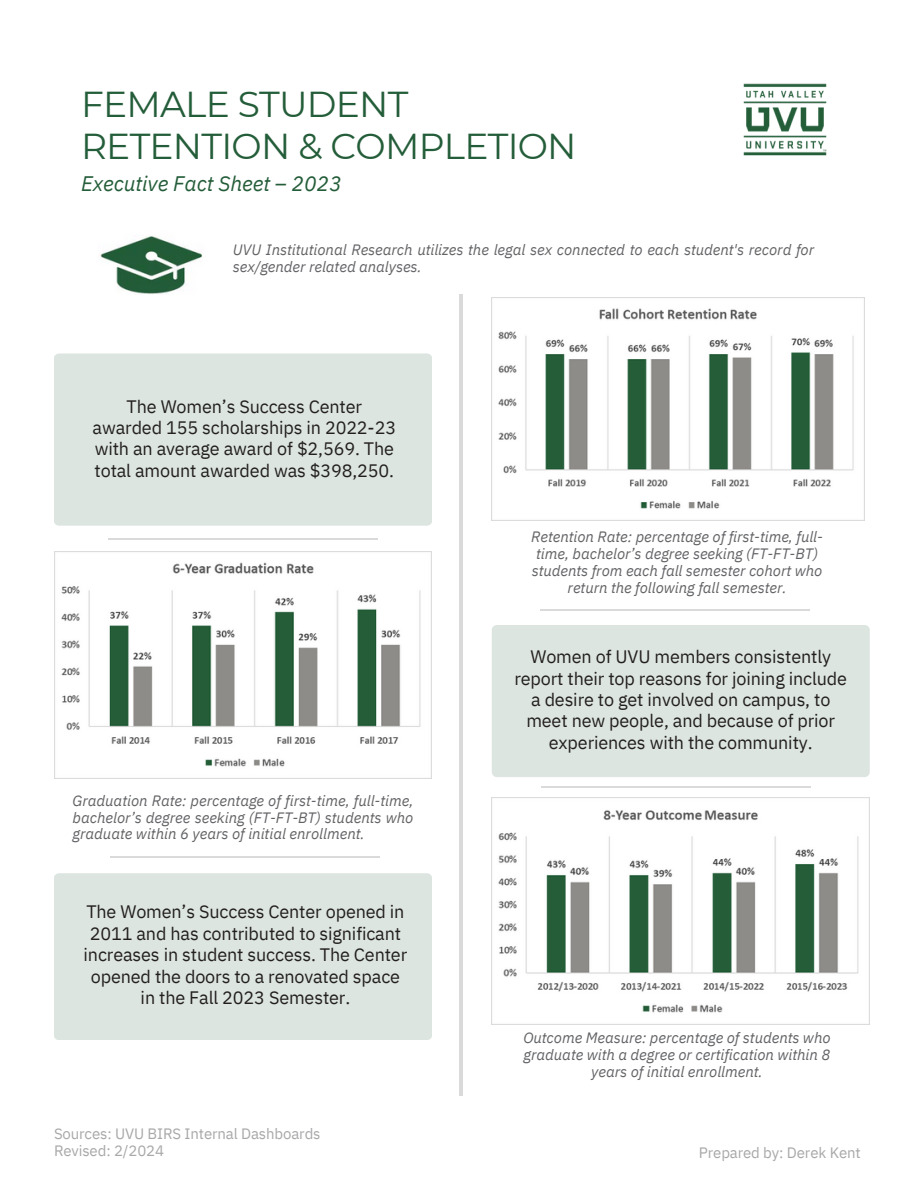
<style>
.page{position:relative;width:918px;height:1188px;background:#fff}
.page>*{position:absolute;margin:0;border:0;box-sizing:border-box;transform-origin:0 0}
.t1{font:36px/42.8px "Montserrat";letter-spacing:-.02em;color:#245d39}
.t2{font:italic 21px "IBM Plex Sans";letter-spacing:-.005em;color:#245d39}
.t3{font:18px/21.3px "IBM Plex Sans";letter-spacing:-.01em;color:#231f20;text-align:center}
.t4{font:italic 15px/16.8px "IBM Plex Sans";letter-spacing:-.005em;color:#626366;text-align:center}
.t5{font:15px "IBM Plex Sans";letter-spacing:-.01em;color:#a8a8aa}
</style>
<div class="page">
<div style="left:54px;top:353px;width:378px;height:173px;background:#dce5df"></div>
<div style="left:54px;top:873px;width:378px;height:167px;background:#dce5df"></div>
<div style="left:492px;top:625px;width:378px;height:152px;background:#dce5df;border-radius:5px"></div>
<img style="left:743px;top:83px;width:84px;height:73px">
<hr style="left:108px;top:538px;width:270px;height:1px;background:#dbdada">
<hr style="left:110px;top:857px;width:270px;height:1px;background:#dbdada">
<hr style="left:540px;top:610px;width:270px;height:1px;background:#dbdada">
<hr style="left:541px;top:786px;width:270px;height:1px;background:#dbdada">
<img style="left:100px;top:236px;width:102px;height:58px">
<hr style="left:459px;top:295px;width:3px;height:801px;background:#dbdada">
<img style="left:492px;top:297px;width:372px;height:212px">
<img style="left:54px;top:552px;width:378px;height:227px">
<img style="left:492px;top:797px;width:378px;height:228px">
<p class="t1" style="left:81px;top:82px;width:497px">FEMALE STUDENT<br>RETENTION &amp; COMPLETION</p>
<p class="t2" style="left:81px;top:169px;width:262px">Executive Fact Sheet – 2023</p>
<p class="t4" style="left:233px;top:241px;width:583px;text-align:left">UVU Institutional Research utilizes the legal sex connected to each student's record for sex/gender related analyses.</p>
<p class="t3" style="left:93px;top:395px;width:305px">The Women’s Success Center awarded 155 scholarships in 2022-23 with an average award of $2,569. The total amount awarded was $398,250.</p>
<h3 class="t4" style="left:73px;top:792px;width:342px;text-align:justify">Graduation Rate: percentage of first-time, full-time, bachelor’s degree seeking (FT-FT-BT) students who graduate within 6 years of initial enrollment.</h3>
<p class="t3" style="left:84px;top:901px;width:325px">The Women’s Success Center opened in 2011 and has contributed to significant increases in student success. The Center opened the doors to a renovated space in the Fall 2023 Semester.</p>
<h3 class="t4" style="left:531px;top:528px;width:293px">Retention Rate: percentage of first-time, full&shy;time, bachelor’s degree seeking (FT-FT-BT) students from each fall semester cohort who return the following fall semester.</h3>
<p class="t3" style="left:514px;top:646px;width:334px">Women of UVU members consistently report their top reasons for joining include a desire to get involved on campus, to meet new people, and because of prior experiences with the community.</p>
<p class="t4" style="left:523px;top:1029px;width:309px">Outcome Measure: percentage of students who graduate with a degree or certification within 8 years of initial enrollment.</p>
<h3 class="t5" style="left:54px;top:1124px;width:268px">Sources: UVU BIRS Internal Dashboards</h3>
<p class="t5" style="left:54px;top:1141px;width:112px">Revised: 2/2024</p>
<p class="t5" style="left:699px;top:1143px;width:163px">Prepared by: Derek Kent</p>
</div>
